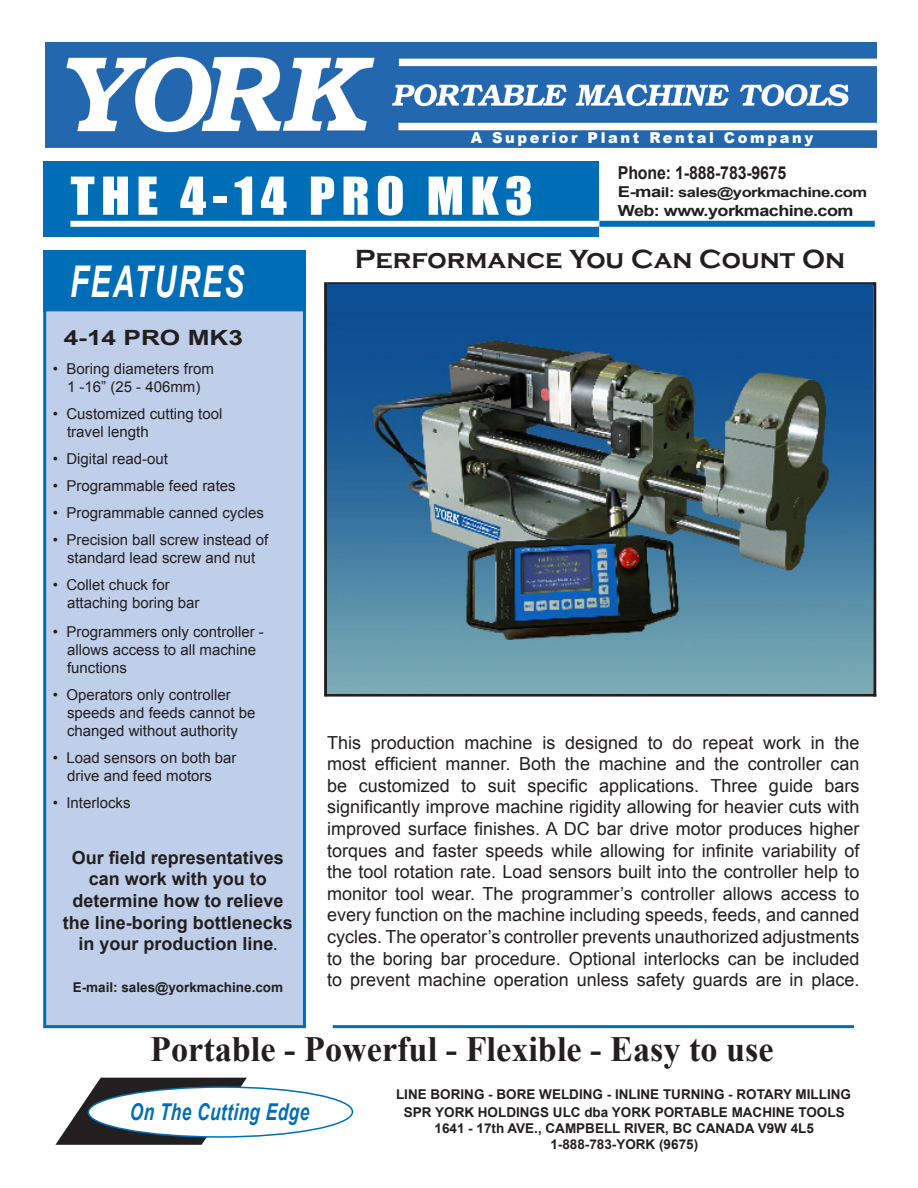
<style>
.page{position:relative;width:918px;height:1188px;background:#fff}
.page>*{position:absolute;margin:0;border:0;box-sizing:border-box;transform-origin:0 0}
.t1{font:48.3px "Impact";letter-spacing:.12em;color:#fff;scale:1.09 1}
.t2{font:italic 700 43.8px "Arial";letter-spacing:.07em;color:#fff;scale:.69 1}
.t3{font:700 35.55px "Times New Roman";color:#231f20;scale:.96 1}
.t4{font:700 27px "Copperplate Gothic";color:#231f20}
.t5{font:italic 700 23.25px "Arial";letter-spacing:.03em;color:#006eb6;scale:.74 1}
.t6{font:700 21px "Arial";color:#231f20;scale:1.25 1}
.t7{font:18px/21.6px "Arial";color:#231f20;text-align:justify}
.t8{font:700 18px/21.6px "Arial";color:#231f20;text-align:center}
.t9{font:700 17.85px "Arial";letter-spacing:-.01em;color:#231f20;scale:.89 1}
.t10{font:700 15.3px "Arial";letter-spacing:-.03em;color:#231f20;scale:1.18 1}
.t11{font:15px "Arial";color:#231f20}
.t12{font:900 15px "Arial";letter-spacing:.18em;color:#fff}
.t13{font:700 13.5px "Arial";color:#231f20}
.t14{font:700 13.5px "Arial";letter-spacing:-.03em;color:#231f20;scale:1.23 1}
.s1{font-size:15px}
.s2{font-size:13.5px}
</style>
<div class="page">
<div style="left:44px;top:161px;width:555px;height:76px;background:#006eb6"></div>
<div style="left:597px;top:221px;width:278px;height:6px;background:#006eb6"></div>
<div style="left:43px;top:250px;width:263px;height:61px;background:#006eb6"></div>
<div style="left:45px;top:310px;width:259px;height:717px;background:#bfcee9"></div>
<div style="left:43px;top:308px;width:263px;height:720px;border:3px solid #006eb6"></div>
<div style="left:70px;top:221px;width:529px;height:6px;background:#fff"></div>
<hr style="left:333px;top:1025px;width:521px;height:3px;background:#006eb6">
<svg style="left:55px;top:1078px;width:299px;height:67px"></svg>
<hr style="left:326px;top:694px;width:550px;height:3px;background:#231f20">
<hr style="left:327px;top:282px;width:548px;height:3px;background:#231f20">
<hr style="left:873px;top:282px;width:3px;height:415px;background:#231f20">
<hr style="left:324px;top:282px;width:3px;height:415px;background:#231f20">
<img style="left:45px;top:42px;width:831px;height:105px">
<img style="left:327px;top:285px;width:546px;height:409px">
<p class="t12" style="left:471px;top:127px;width:344px">A Superior Plant Rental Company</p>
<p class="t1" style="left:70px;top:158px;width:426px">THE 4-14 PRO MK3</p>
<p class="t9" style="left:618px;top:161px;width:191px">Phone: 1-888-783-9675</p>
<p class="t14" style="left:618px;top:183px;width:204px"><span class="s1">E-ma</span>il: sales@yorkmachine.com</p>
<p class="t10" style="left:618px;top:201px;width:201px">Web: www.yorkmachine.com</p>
<p class="t2" style="left:70px;top:252px;width:254px">FEATURES</p>
<p class="t6" style="left:64px;top:324px;width:145px">4-14 PRO MK3</p>
<p class="t11" style="left:53px;top:359px;width:163px">• Boring diameters from</p>
<p class="t11" style="left:67px;top:377px;width:135px">1 -16” (25 - 406mm)</p>
<p class="t11" style="left:53px;top:404px;width:171px">• Customized cutting tool</p>
<p class="t11" style="left:67px;top:422px;width:83px">travel length</p>
<p class="t11" style="left:53px;top:449px;width:117px">• Digital read-out</p>
<p class="t11" style="left:53px;top:476px;width:184px">• Programmable feed rates</p>
<p class="t11" style="left:53px;top:503px;width:213px">• Programmable canned cycles</p>
<p class="t11" style="left:53px;top:530px;width:217px">• Precision ball screw instead of</p>
<p class="t11" style="left:67px;top:548px;width:190px">standard lead screw and nut</p>
<p class="t11" style="left:53px;top:575px;width:118px">• Collet chuck for</p>
<p class="t11" style="left:67px;top:593px;width:134px">attaching boring bar</p>
<p class="t11" style="left:53px;top:622px;width:213px">• Programmers only controller -</p>
<p class="t11" style="left:67px;top:640px;width:191px">allows access to all machine</p>
<p class="t11" style="left:67px;top:658px;width:62px">functions</p>
<p class="t11" style="left:53px;top:685px;width:179px">• Operators only controller</p>
<p class="t11" style="left:67px;top:703px;width:190px">speeds and feeds cannot be</p>
<p class="t11" style="left:67px;top:721px;width:172px">changed without authority</p>
<p class="t11" style="left:53px;top:748px;width:185px">• Load sensors on both bar</p>
<p class="t11" style="left:67px;top:766px;width:147px">drive and feed motors</p>
<p class="t11" style="left:53px;top:793px;width:79px">• Interlocks</p>
<p class="t8" style="left:72px;top:847px;width:214px">Our field representatives can work with you to</p>
<p class="t8" style="left:63px;top:890px;width:232px">determine how to relieve the line-boring bottlenecks in your production line<span class="s2">.</span></p>
<p class="t13" style="left:73px;top:978px;width:212px">E-mail: sales@yorkmachine.com</p>
<p class="t4" style="left:355px;top:244px;width:492px">Performance You Can Count On</p>
<p class="t7" style="left:327px;top:732px;width:534px">This production machine is designed to do repeat work in the most efficient manner. Both the machine and the controller can be customized to suit specific applications. Three guide bars significantly improve machine rigidity allowing for heavier cuts with improved surface finishes. A DC bar drive motor produces higher torques and faster speeds while allowing for infinite variability of the tool rotation rate. Load sensors built into the controller help to monitor tool wear. The programmer’s controller allows access to every function on the machine including speeds, feeds, and canned cycles. The operator’s controller prevents unauthorized adjustments to the boring bar procedure. Optional interlocks can be included to prevent machine operation unless safety guards are in place.</p>
<p class="t3" style="left:150px;top:1025px;width:651px">Portable - Powerful - Flexible - Easy to use</p>
<p class="t5" style="left:130px;top:1096px;width:246px">On The Cutting Edge</p>
<p class="t13" style="left:396px;top:1085px;width:456px">LINE BORING - BORE WELDING - INLINE TURNING - ROTARY MILLING</p>
<p class="t13" style="left:404px;top:1103px;width:442px">SPR YORK HOLDINGS ULC dba YORK PORTABLE MACHINE TOOLS</p>
<p class="t13" style="left:435px;top:1119px;width:381px">1641 - 17th AVE., CAMPBELL RIVER, BC CANADA V9W 4L5</p>
<p class="t13" style="left:550px;top:1136px;width:149px">1-888-783-YORK (9675)</p>
</div>
